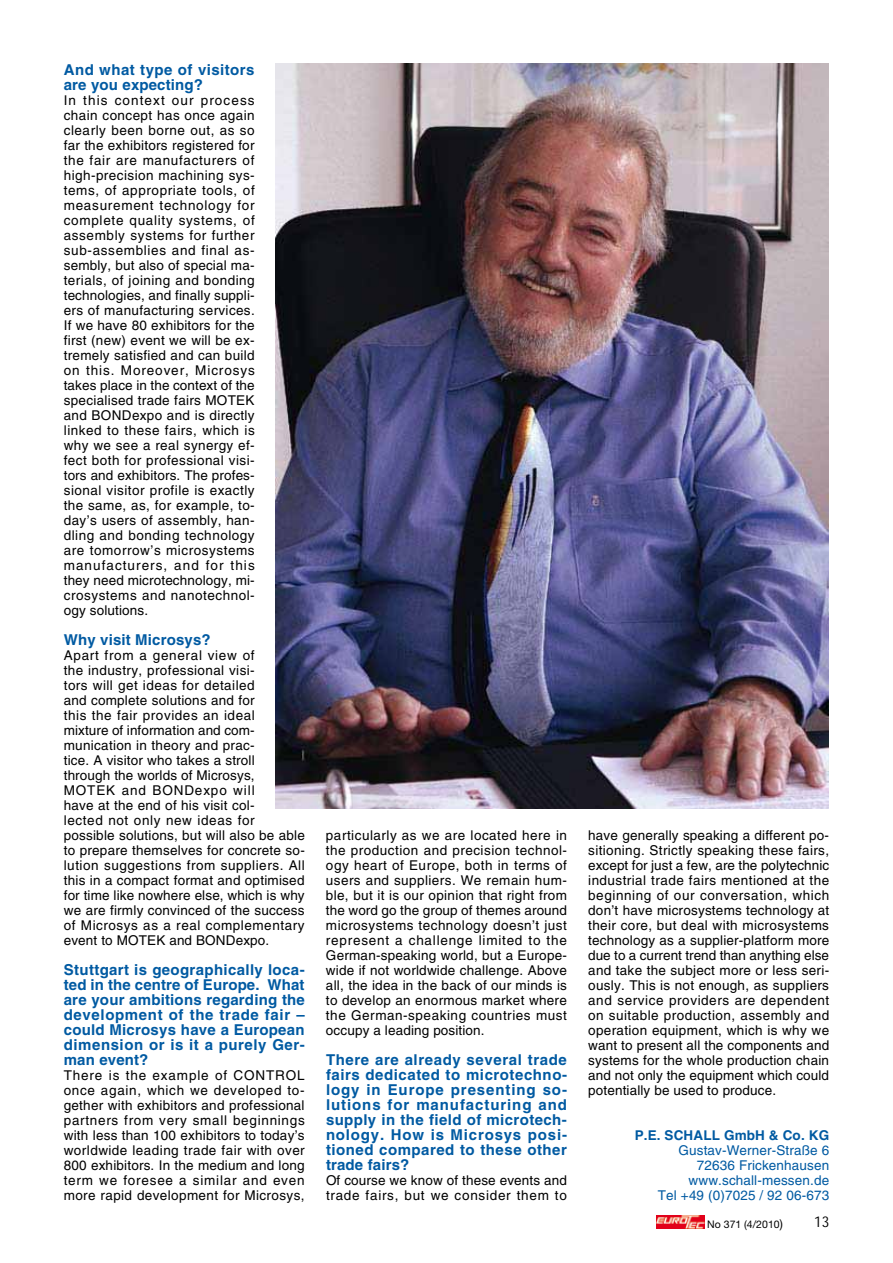
<style>
.page{position:relative;width:893px;height:1263px;background:#fff}
.page>*{position:absolute;margin:0;border:0;box-sizing:border-box;transform-origin:0 0}
.t1{font:700 15px/15px "Helvetica";letter-spacing:.03em;color:#005aa2;text-align:justify}
.t2{font:700 15px "Helvetica";letter-spacing:.01em;color:#005aa2}
.t3{font:13.5px/15px "Helvetica";letter-spacing:.02em;color:#000;text-align:justify}
.t4{font:13.5px/15px "Helvetica";letter-spacing:.01em;color:#005aa2;text-align:right}
.t5{font:700 13.5px "Helvetica";letter-spacing:.01em;color:#005aa2}
.t6{font:10.5px "Helvetica Neue";color:#000}
.s1{font-size:12px}
</style>
<div class="page">
<svg style="left:656px;top:1215px;width:1px;height:13px"></svg>
<img style="left:657px;top:1215px;width:47px;height:13px">
<img style="left:276px;top:64px;width:553px;height:745px">
<p class="t1" style="left:64px;top:64px;width:192px">And what type of visitors are you expecting?</p>
<p class="t3" style="left:64px;top:94px;width:193px">In this context our process chain concept has once again clearly been borne out, as so far the exhibitors registered for the fair are manufacturers of high-precision machining sys&shy;tems, of appropriate tools, of measurement technology for complete quality systems, of assembly systems for further sub-assemblies and final as&shy;sembly, but also of special ma&shy;terials, of joining and bonding technologies, and finally suppli&shy;ers of manufacturing services.<br>If we have 80 exhibitors for the first (new) event we will be ex&shy;tremely satisfied and can build on this. Moreover, Microsys takes place in the context of the specialised trade fairs MOTEK and BONDexpo and is directly linked to these fairs, which is why we see a real synergy ef&shy;fect both for professional visi&shy;tors and exhibitors. The profes&shy;sional visitor profile is exactly the same, as, for example, to&shy;day’s users of assembly, han&shy;dling and bonding technology are tomorrow’s microsystems manufacturers, and for this they need microtechnology, mi&shy;crosystems and nanotechnol&shy;ogy solutions.</p>
<p class="t2" style="left:64px;top:634px;width:148px">Why visit Microsys?</p>
<p class="t3" style="left:64px;top:649px;width:243px;text-align:left">Apart from a general view of<br>the industry, professional visi-<br>tors will get ideas for detailed<br>and complete solutions and for<br>this the fair provides an ideal<br>mixture of information and com&shy;munication in theory and prac-<br>tice. A visitor who takes a stroll<br>through the worlds of Microsys, MOTEK and BONDexpo will<br>have at the end of his visit col-<br>lected not only new ideas for possible solutions, but will also be able to prepare themselves for concrete so&shy;lution suggestions from suppliers. All this in a compact format and optimised for time like nowhere else, which is why we are firmly convinced of the success of Microsys as a real complementary event to MOTEK and BONDexpo.</p>
<p class="t1" style="left:64px;top:964px;width:243px">Stuttgart is geographically loca&shy;ted in the centre of Europe. What are your ambitions regarding the development of the trade fair – could Microsys have a European dimension or is it a purely Ger&shy;man event?</p>
<p class="t3" style="left:64px;top:1069px;width:243px">There is the example of CONTROL once again, which we developed to&shy;gether with exhibitors and professional partners from very small beginnings with less than 100 exhibitors to today’s worldwide leading trade fair with over 800 exhibitors. In the medium and long term we foresee a similar and even more rapid development for Microsys,</p>
<p class="t3" style="left:326px;top:829px;width:243px">particularly as we are located here in the production and precision technol&shy;ogy heart of Europe, both in terms of users and suppliers. We remain hum&shy;ble, but it is our opinion that right from the word go the group of themes around microsystems technology doesn’t just represent a challenge limited to the German-speaking world, but a Europe&shy;wide if not worldwide challenge. Above all, the idea in the back of our minds is to develop an enormous market where the German-speaking countries must occupy a leading position.</p>
<p class="t1" style="left:326px;top:1054px;width:243px">There are already several trade fairs dedicated to microtechno&shy;logy in Europe presenting so&shy;lutions for manufacturing and supply in the field of microtech&shy;nology. How is Microsys posi&shy;tioned compared to these other trade fairs?</p>
<p class="t3" style="left:326px;top:1174px;width:242px">Of course we know of these events and trade fairs, but we consider them to</p>
<p class="t3" style="left:588px;top:829px;width:243px">have generally speaking a different po&shy;sitioning. Strictly speaking these fairs, except for just a few, are the polytechnic industrial trade fairs mentioned at the beginning of our conversation, which don’t have microsystems technology at their core, but deal with microsystems technology as a supplier-platform more due to a current trend than anything else and take the subject more or less seri&shy;ously. This is not enough, as suppliers and service providers are dependent on suitable production, assembly and operation equipment, which is why we want to present all the components and systems for the whole production chain and not only the equipment which could potentially be used to produce.</p>
<p class="t5" style="left:635px;top:1130px;width:196px">P.E. SCHALL GmbH &amp; Co. KG</p>
<p class="t4" style="left:658px;top:1144px;width:173px">Gustav-Werner-Straße 6<br>72636 Frickenhausen www.schall-messen.de<br>Tel +49 (0)7025 / 92 06-673</p>
<p class="t6" style="left:707px;top:1220px;width:77px">No 371 (4/2010<span class="s1">)</span></p>
</div>
